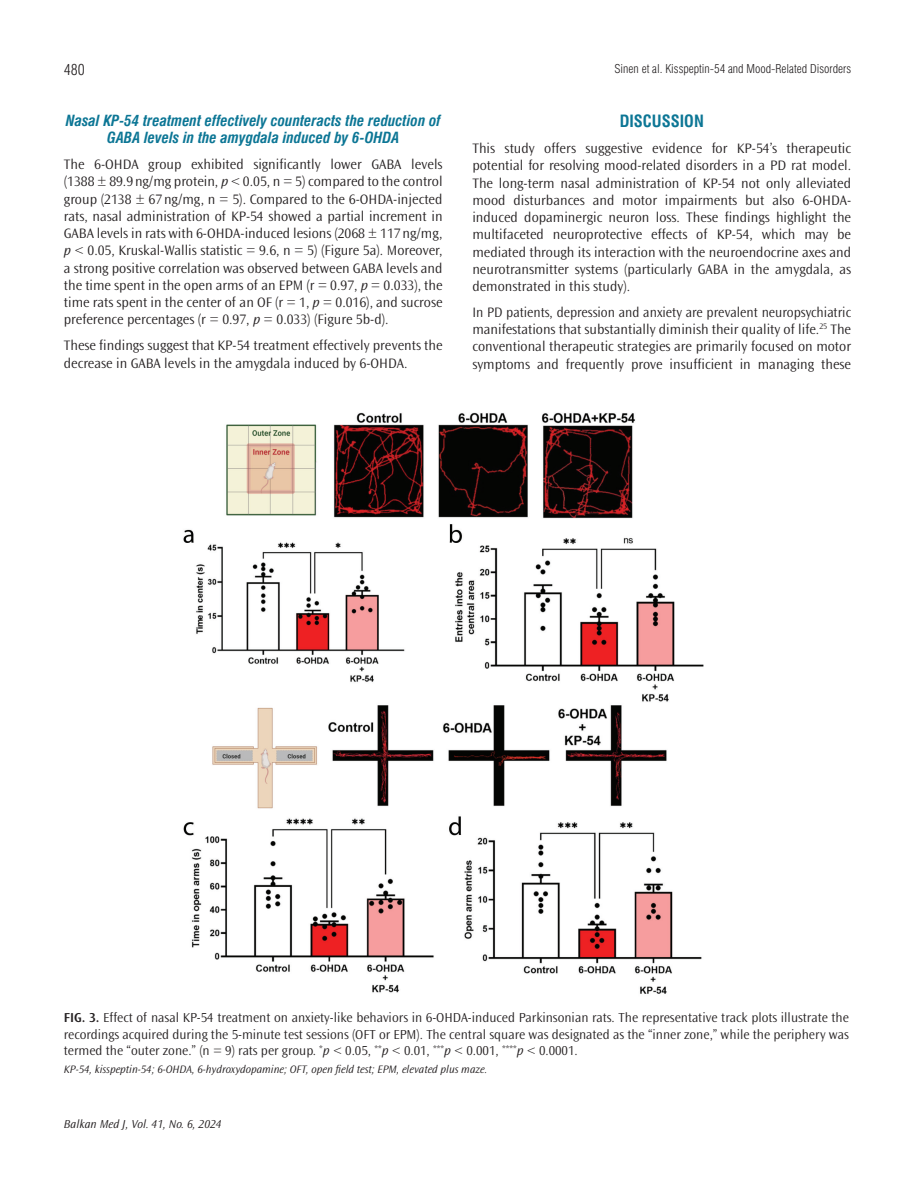
<style>
.page{position:relative;width:915px;height:1191px;background:#fff}
.page>*{position:absolute;margin:0;border:0;box-sizing:border-box;transform-origin:0 0}
.t1{font:16.5px "Swiss Condensed Bold Tr";color:#0c7695}
.t2{font:15px/17.2px "Swiss Cond Bold Italic Tr";color:#0c7695;text-align:center}
.t3{font:15px "Swiss Condensed Light Tr";color:#231f20}
.t4{font:300 14.25px/17.2px "Ocean Sans Std";color:#231f20;text-align:justify}
.t5{font:300 14.25px/17.2px "Ocean Sans Std";color:#231f20;text-align:justify;scale:.96 1}
.t6{font:300 13.5px/16.5px "Ocean Sans Std";color:#231f20;text-align:justify}
.t7{font:12px "Swiss Condensed Light Tr";color:#231f20}
.t8{font:italic 300 12px "Ocean Sans Std";color:#231f20}
.t9{font:italic 300 11.25px "Ocean Sans Std";color:#231f20}
.s1{font-style:italic}
.s2{font-weight:600}
</style>
<div class="page">
<img style="left:183px;top:412px;width:521px;height:582px">
<p class="t3" style="left:64px;top:61px;width:23px">480</p>
<p class="t7" style="left:614px;top:61px;width:238px">Sinen et al. Kisspeptin-54 and Mood-Related Disorders</p>
<p class="t2" style="left:66px;top:112px;width:376px">Nasal KP-54 treatment effectively counteracts the reduction of<br>GABA levels in the amygdala induced by 6-OHDA</p>
<p class="t4" style="left:64px;top:156px;width:380px">The 6-OHDA group exhibited significantly lower GABA levels (1388 ± 89.9ng/mg protein, <span class="s1">p</span> &lt; 0.05, n = 5) compared to the control group (2138 ± 67ng/mg, n = 5). Compared to the 6-OHDA-injected rats, nasal administration of KP-54 showed a partial increment in GABA levels in rats with 6-OHDA-induced lesions (2068 ± 117ng/mg, <span class="s1">p</span> &lt; 0.05, Kruskal-Wallis statistic = 9.6, n = 5) (Figure 5a). Moreover, a strong positive correlation was observed between GABA levels and the time spent in the open arms of an EPM (r = 0.97, <span class="s1">p</span> = 0.033), the time rats spent in the center of an OF (r = 1, <span class="s1">p</span> = 0.016), and sucrose preference percentages (r = 0.97, <span class="s1">p</span> = 0.033) (Figure 5b-d).</p>
<p class="t4" style="left:64px;top:337px;width:380px">These findings suggest that KP-54 treatment effectively prevents the decrease in GABA levels in the amygdala induced by 6-OHDA.</p>
<p class="t1" style="left:619px;top:111px;width:86px">DISCUSSION</p>
<p class="t4" style="left:472px;top:140px;width:380px">This study offers suggestive evidence for KP-54’s therapeutic potential for resolving mood-related disorders in a PD rat model.<br>The long-term nasal administration of KP-54 not only alleviated mood disturbances and motor impairments but also 6-OHDA&shy;induced dopaminergic neuron loss. These findings highlight the multifaceted neuroprotective effects of KP-54, which may be mediated through its interaction with the neuroendocrine axes and neurotransmitter systems (particularly GABA in the amygdala, as demonstrated in this study).</p>
<p class="t5" style="left:472px;top:304px;width:396px">In PD patients, depression and anxiety are prevalent neuropsychiatric manifestations that substantially diminish their quality of life.<sup>25</sup> The conventional therapeutic strategies are primarily focused on motor symptoms and frequently prove insufficient in managing these</p>
<p class="t6" style="left:64px;top:1009px;width:786px"><span class="s2">FIG. 3.</span> Effect of nasal KP-54 treatment on anxiety-like behaviors in 6-OHDA-induced Parkinsonian rats. The representative track plots illustrate the recordings acquired during the 5-minute test sessions (OFT or EPM). The central square was designated as the “inner zone,” while the periphery was termed the “outer zone.” (n = 9) rats per group. <sup>*</sup><span class="s1">p</span> &lt; 0.05, <sup>**</sup><span class="s1">p</span> &lt; 0.01, <sup>***</sup><span class="s1">p</span> &lt; 0.001, <sup>****</sup><span class="s1">p</span> &lt; 0.0001.</p>
<p class="t9" style="left:64px;top:1063px;width:425px">KP-54, kisspeptin-54; 6-OHDA, 6-hydroxydopamine; OFT, open field test; EPM, elevated plus maze.</p>
<p class="t8" style="left:64px;top:1117px;width:159px">Balkan Med J, Vol. 41, No. 6, 2024</p>
</div>
